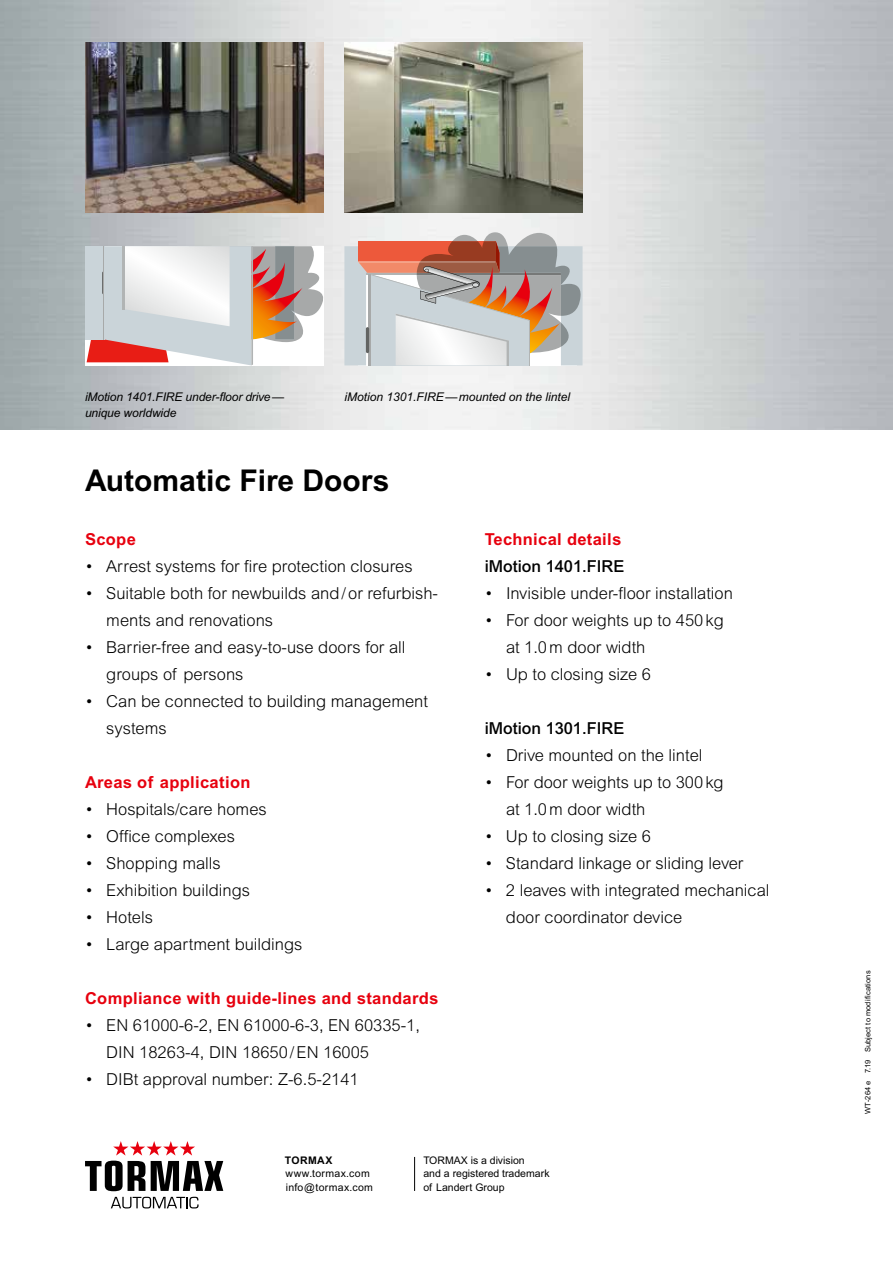
<style>
.page{position:relative;width:893px;height:1263px;background:#fff}
.page>*{position:absolute;margin:0;border:0;box-sizing:border-box;transform-origin:0 0}
.t1{font:700 30px "Arial";color:#000}
.t2{font:300 16.5px/27px "Arial";color:#000}
.t3{font:700 16.5px "Arial";letter-spacing:.02em;color:#e7000e}
.t4{font:500 16.5px "Arial";color:#000}
.t5{font:italic 12px/16.5px "Arial";letter-spacing:-.01em;color:#000}
.t6{font:10.5px/13.5px "Arial";color:#000}
.t7{font:10.5px/13.5px "Arial";letter-spacing:.025em;color:#000}
.t8{font:700 10.5px "Arial";letter-spacing:.035em;color:#000}
.t9{font:7.5px "Arial";letter-spacing:.02em;color:#000}
</style>
<div class="page">
<hr style="left:414px;top:1157px;width:1px;height:34px;background:#000">
<img style="left:0;top:0;width:893px;height:429px">
<svg style="left:111px;top:1197px;width:88px;height:11px"></svg>
<svg style="left:85px;top:1141px;width:138px;height:50px"></svg>
<svg style="left:85px;top:246px;width:238px;height:119px"></svg>
<hr style="left:104px;top:246px;width:1px;height:93px;background:#a7a9a9">
<hr style="left:122px;top:246px;width:2px;height:63px;background:#b1b4b4">
<svg style="left:344px;top:232px;width:239px;height:133px;background:#c8b5af"></svg>
<img style="left:344px;top:43px;width:239px;height:170px">
<img style="left:85px;top:43px;width:238px;height:170px">
<p class="t5" style="left:85px;top:388px;width:200px">iMotion 1401.FIRE under-floor drive— unique worldwide</p>
<p class="t5" style="left:344px;top:388px;width:227px">iMotion 1301.FIRE—mounted on the lintel</p>
<h1 class="t1" style="left:85px;top:463px;width:305px">Automatic Fire Doors</h1>
<p class="t3" style="left:85px;top:529px;width:52px">Scope</p>
<p class="t2" style="left:85px;top:552px;width:329px">• Arrest systems for fire protection closures</p>
<p class="t2" style="left:106px;top:579px;width:333px;text-indent:-21px">• Suitable both for newbuilds and/or refurbish&shy;ments and renovations</p>
<p class="t2" style="left:106px;top:633px;width:301px;text-indent:-21px">• Barrier-free and easy-to-use doors for all groups of persons</p>
<p class="t2" style="left:106px;top:687px;width:323px;text-indent:-21px">• Can be connected to building management systems</p>
<p class="t3" style="left:85px;top:772px;width:167px">Areas of application</p>
<p class="t2" style="left:85px;top:795px;width:183px">• Hospitals/care homes</p>
<p class="t2" style="left:85px;top:822px;width:151px">• Office complexes</p>
<p class="t2" style="left:85px;top:849px;width:137px">• Shopping malls</p>
<p class="t2" style="left:85px;top:876px;width:167px">• Exhibition buildings</p>
<p class="t2" style="left:85px;top:903px;width:70px">• Hotels</p>
<p class="t2" style="left:85px;top:930px;width:219px">• Large apartment buildings</p>
<p class="t3" style="left:85px;top:988px;width:355px">Compliance with guide-lines and standards</p>
<p class="t2" style="left:106px;top:1011px;width:315px;text-indent:-21px">• EN 61000-6-2, EN 61000-6-3, EN 60335-1,<br>DIN 18263-4, DIN 18650/EN 16005</p>
<p class="t2" style="left:85px;top:1065px;width:275px">• DIBt approval number: Z-6.5-2141</p>
<p class="t3" style="left:485px;top:529px;width:138px">Technical details</p>
<p class="t4" style="left:485px;top:556px;width:141px">iMotion 1401.FIRE</p>
<p class="t2" style="left:485px;top:579px;width:250px">• Invisible under-floor installation</p>
<p class="t2" style="left:506px;top:606px;width:219px;text-indent:-21px">• For door weights up to 450kg at 1.0m door width</p>
<p class="t2" style="left:485px;top:660px;width:168px">• Up to closing size 6</p>
<p class="t4" style="left:485px;top:718px;width:141px">iMotion 1301.FIRE</p>
<p class="t2" style="left:485px;top:741px;width:219px">• Drive mounted on the lintel</p>
<p class="t2" style="left:506px;top:768px;width:219px;text-indent:-21px">• For door weights up to 300kg at 1.0m door width</p>
<p class="t2" style="left:485px;top:822px;width:168px">• Up to closing size 6</p>
<p class="t2" style="left:485px;top:849px;width:260px">• Standard linkage or sliding lever</p>
<p class="t2" style="left:506px;top:876px;width:265px;text-indent:-21px">• 2 leaves with integrated mechanical door coordinator device</p>
<p class="t8" style="left:285px;top:1154px;width:49px">TORMAX</p>
<p class="t7" style="left:286px;top:1167px;width:89px">www.tormax.com info@tormax.com</p>
<p class="t6" style="left:423px;top:1153px;width:128px">TORMAX is a division<br>and a registered trademark of Landert Group</p>
<p class="t9" style="left:863px;top:1114px;width:145px;rotate:-90deg">WT-264 e 7.19 Subject to modifications</p>
</div>
